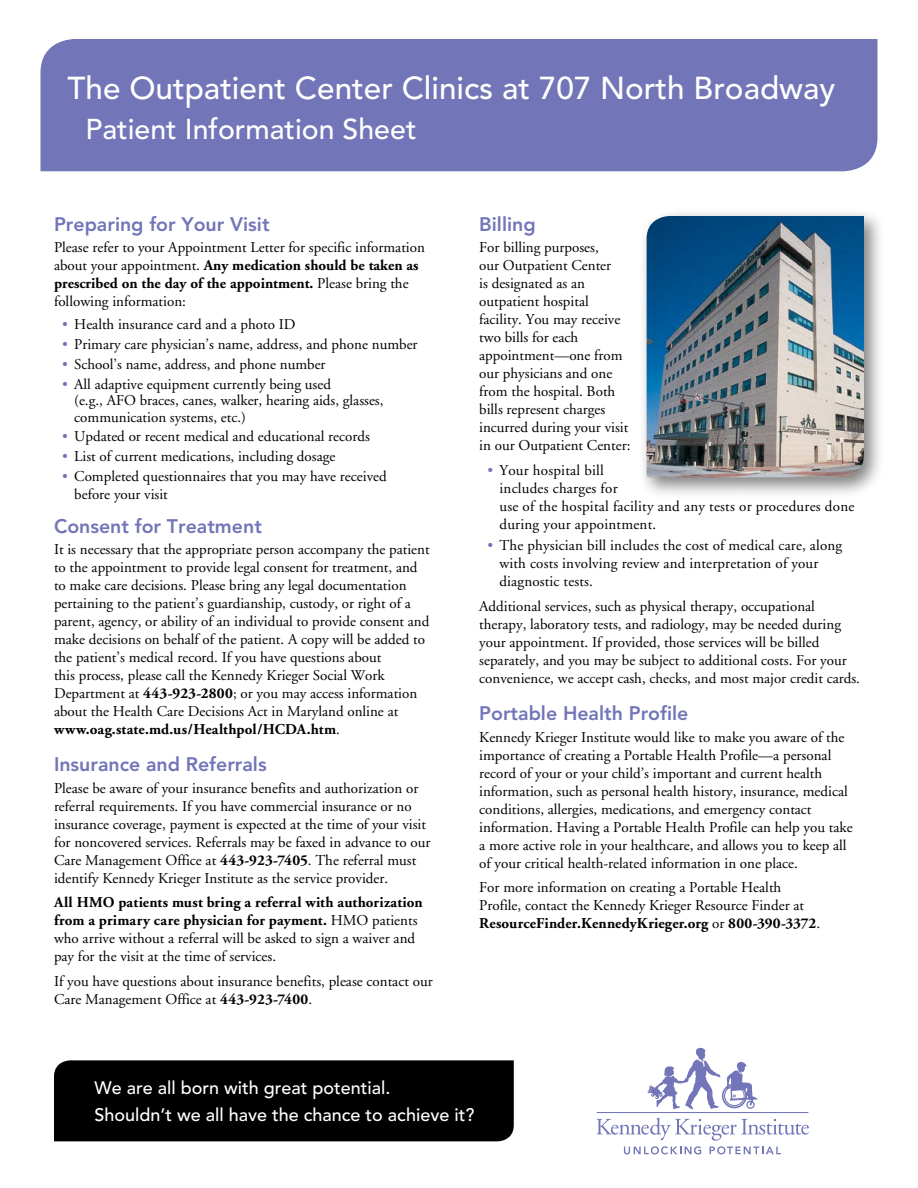
<style>
.page{position:relative;width:918px;height:1188px;background:#fff}
.page>*{position:absolute;margin:0;border:0;box-sizing:border-box;transform-origin:0 0}
.t1{font:500 31.5px "Avenir";color:#fff}
.t2{font:500 28.5px "Avenir";color:#fff}
.t3{font:800 19.5px "Avenir";color:#7275b7}
.t4{font:500 18px/27px "Avenir";color:#fff}
.t5{font:15px/18px "Adobe Garamond";color:#000}
.s1{font-weight:700}
.s2{color:#7275b7}
</style>
<div class="page">
<div style="left:40px;top:39px;width:838px;height:132px;background:#7275b7"></div>
<div style="left:54px;top:1060px;width:460px;height:81px;background:#000"></div>
<svg style="left:648px;top:1048px;width:110px;height:61px"></svg>
<hr style="left:597px;top:1112px;width:211px;height:1px;background:#7275b7">
<svg style="left:596px;top:1118px;width:213px;height:36px"></svg>
<div style="left:639px;top:208px;width:246px;height:291px;background:#000;opacity:.5"></div>
<img style="left:647px;top:216px;width:217px;height:261px">
<h1 class="t1" style="left:68px;top:70px;width:769px">The Outpatient Center Clinics at 707 North Broadway</h1>
<h2 class="t2" style="left:86px;top:113px;width:333px">Patient Information Sheet</h2>
<h3 class="t3" style="left:54px;top:213px;width:217px">Preparing for Your Visit</h3>
<p class="t5" style="left:54px;top:239px;width:373px">Please refer to your Appointment Letter for specific information about your appointment. <span class="s1">Any medication should be taken as prescribed on the day of the appointment.</span> Please bring the following information:</p>
<p class="t5" style="left:62px;top:316px;width:235px"><span class="s2">•</span> Health insurance card and a photo ID</p>
<p class="t5" style="left:62px;top:336px;width:357px"><span class="s2">•</span> Primary care physician’s name, address, and phone number</p>
<p class="t5" style="left:62px;top:355px;width:265px"><span class="s2">•</span> School’s name, address, and phone number</p>
<p class="t5" style="left:74px;top:376px;width:311px;line-height:16.5px;text-indent:-12px"><span class="s2">•</span> All adaptive equipment currently being used<br>(e.g., AFO braces, canes, walker, hearing aids, glasses, communication systems, etc.)</p>
<p class="t5" style="left:62px;top:428px;width:309px"><span class="s2">•</span> Updated or recent medical and educational records</p>
<p class="t5" style="left:62px;top:448px;width:275px"><span class="s2">•</span> List of current medications, including dosage</p>
<p class="t5" style="left:74px;top:467px;width:314px;text-indent:-12px"><span class="s2">•</span> Completed questionnaires that you may have received before your visit</p>
<h3 class="t3" style="left:54px;top:514px;width:209px">Consent for Treatment</h3>
<p class="t5" style="left:54px;top:541px;width:377px">It is necessary that the appropriate person accompany the patient to the appointment to provide legal consent for treatment, and to make care decisions. Please bring any legal documentation pertaining to the patient’s guardianship, custody, or right of a parent, agency, or ability of an individual to provide consent and make decisions on behalf of the patient. A copy will be added to the patient’s medical record. If you have questions about<br>this process, please call the Kennedy Krieger Social Work Department at <span class="s1">443-923-2800</span>; or you may access information about the Health Care Decisions Act in Maryland online at <span class="s1">www.oag.state.md.us/Healthpol/HCDA.htm</span>.</p>
<h3 class="t3" style="left:54px;top:753px;width:214px">Insurance and Referrals</h3>
<p class="t5" style="left:54px;top:779px;width:378px">Please be aware of your insurance benefits and authorization or referral requirements. If you have commercial insurance or no insurance coverage, payment is expected at the time of your visit for noncovered services. Referrals may be faxed in advance to our Care Management Office at <span class="s1">443-923-7405</span>. The referral must identify Kennedy Krieger Institute as the service provider.</p>
<p class="t5" style="left:54px;top:894px;width:370px"><span class="s1">All HMO patients must bring a referral with authorization from a primary care physician for payment.</span> HMO patients who arrive without a referral will be asked to sign a waiver and pay for the visit at the time of services.</p>
<p class="t5" style="left:54px;top:973px;width:380px">If you have questions about insurance benefits, please contact our<br>Care Management Office at <span class="s1">443-923-7400</span>.</p>
<h3 class="t3" style="left:479px;top:213px;width:58px">Billing</h3>
<p class="t5" style="left:479px;top:239px;width:153px">For billing purposes,<br>our Outpatient Center<br>is designated as an outpatient hospital facility. You may receive two bills for each appointment—one from our physicians and one from the hospital. Both bills represent charges incurred during your visit in our Outpatient Center:</p>
<p class="t5" style="left:500px;top:461px;width:356px;text-indent:-12px"><span class="s2">•</span> Your hospital bill<br>includes charges for<br>use of the hospital facility and any tests or procedures done during your appointment.</p>
<p class="t5" style="left:500px;top:537px;width:344px;text-indent:-12px"><span class="s2">•</span> The physician bill includes the cost of medical care, along with costs involving review and interpretation of your diagnostic tests.</p>
<p class="t5" style="left:479px;top:597px;width:382px">Additional services, such as physical therapy, occupational therapy, laboratory tests, and radiology, may be needed during your appointment. If provided, those services will be billed separately, and you may be subject to additional costs. For your convenience, we accept cash, checks, and most major credit cards.</p>
<h3 class="t3" style="left:479px;top:702px;width:211px">Portable Health Profile</h3>
<p class="t5" style="left:479px;top:728px;width:375px">Kennedy Krieger Institute would like to make you aware of the importance of creating a Portable Health Profile—a personal record of your or your child’s important and current health information, such as personal health history, insurance, medical conditions, allergies, medications, and emergency contact information. Having a Portable Health Profile can help you take a more active role in your healthcare, and allows you to keep all of your critical health-related information in one place.</p>
<p class="t5" style="left:479px;top:879px;width:343px">For more information on creating a Portable Health<br>Profile, contact the Kennedy Krieger Resource Finder at<br><span class="s1">ResourceFinder.KennedyKrieger.org</span> or <span class="s1">800-390-3372</span>.</p>
<p class="t4" style="left:94px;top:1075px;width:381px">We are all born with great potential.<br>Shouldn’t we all have the chance to achieve it?</p>
</div>
